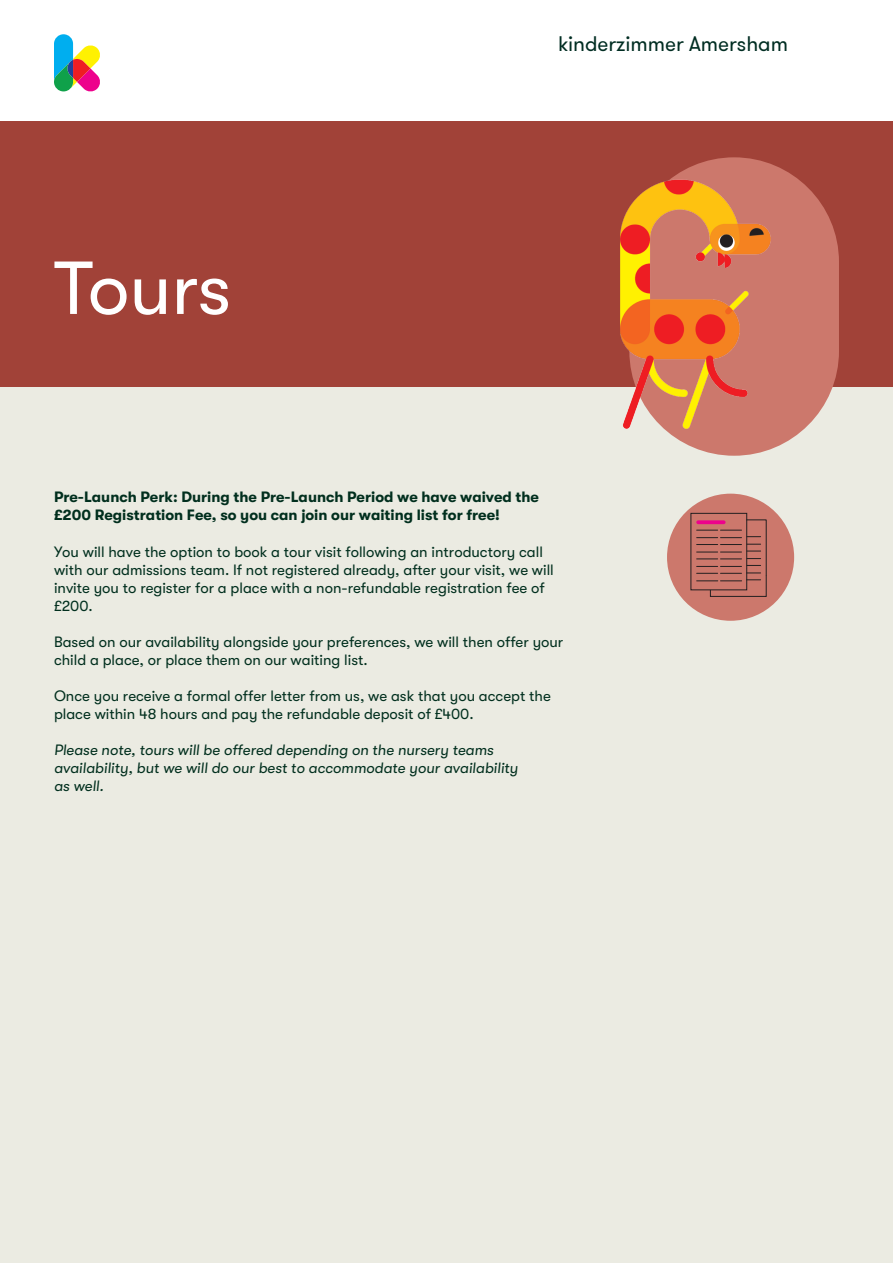
<style>
.page{position:relative;width:893px;height:1263px;background:#fff}
.page>*{position:absolute;margin:0;border:0;box-sizing:border-box;transform-origin:0 0}
.t1{font:74.85px "GT Walsheim";letter-spacing:-.005em;color:#fff}
.t2{font:21px "GT Walsheim Pro";color:#002d22}
.t3{font:15px/18px "GT Walsheim";color:#012f1e}
.t4{font:italic 15px/18px "GT Walsheim";color:#012f1e}
.t5{font:700 15px/18px "GT Walsheim";color:#012f1e}
</style>
<div class="page">
<div style="left:0;top:387px;width:893px;height:876px;background:#ebebe2"></div>
<div style="left:0;top:121px;width:893px;height:266px;background:#a14238"></div>
<svg style="left:54px;top:34px;width:46px;height:58px"></svg>
<div style="left:667px;top:494px;width:127px;height:127px;background:#cc786c;border-radius:50%"></div>
<svg style="left:690px;top:513px;width:77px;height:84px"></svg>
<div style="left:629px;top:157px;width:210px;height:299px;background:#cc786c;border-radius:105px"></div>
<img style="left:620px;top:167px;width:219px;height:266px">
<p class="t1" style="left:54px;top:247px;width:179px">Tours</p>
<h2 class="t2" style="left:558px;top:31px;width:231px">kinderzimmer Amersham</h2>
<p class="t5" style="left:54px;top:488px;width:487px">Pre-Launch Perk: During the Pre-Launch Period we have waived the £200 Registration Fee, so you can join our waiting list for free!</p>
<p class="t3" style="left:54px;top:543px;width:501px">You will have the option to book a tour visit following an introductory call with our admissions team. If not registered already, after your visit, we will invite you to register for a place with a non-refundable registration fee of £200.</p>
<p class="t3" style="left:54px;top:633px;width:511px">Based on our availability alongside your preferences, we will then offer your child a place, or place them on our waiting list.</p>
<p class="t3" style="left:54px;top:687px;width:498px">Once you receive a formal offer letter from us, we ask that you accept the place within 48 hours and pay the refundable deposit of £400.</p>
<p class="t4" style="left:54px;top:741px;width:466px">Please note, tours will be offered depending on the nursery teams availability, but we will do our best to accommodate your availability as well.</p>
</div>
